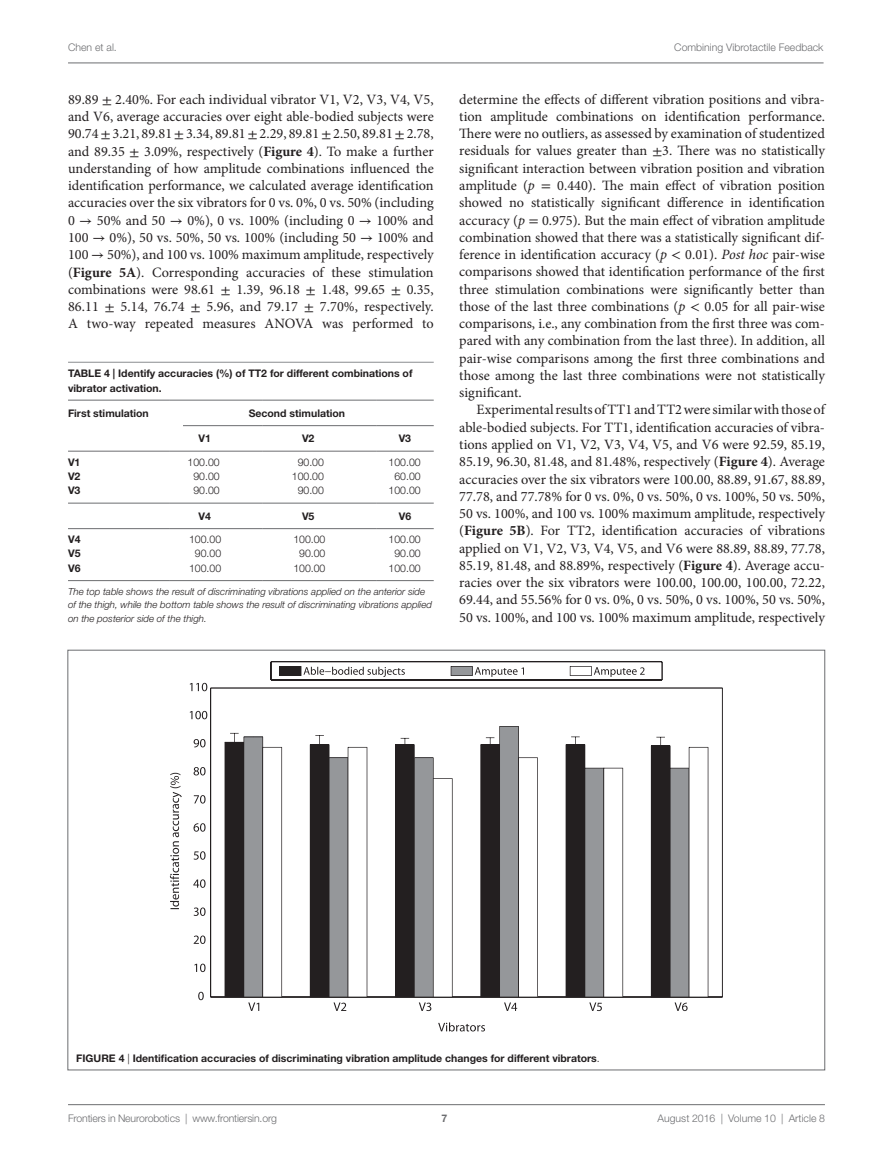
<style>
.page{position:relative;width:893px;height:1170px;background:#fff}
.page>*{position:absolute;margin:0;border:0;box-sizing:border-box;transform-origin:0 0}
.t1{font:14.25px/17.2px "Minion Pro";color:#231f20;text-align:justify}
.t2{font:700 10.5px/14.2px "Helvetica Neue LT Std";color:#231f20}
.t3{font:300 10.5px "Helvetica Neue LT Std";color:#6c6d70}
.t4{font:300 10.5px "Helvetica Neue LT Std";color:#231f20}
.t5{font:700 10.5px "Helvetica Neue LT Std";color:#6c6d70}
.t6{font:italic 300 9.75px/13.5px "Helvetica Neue LT Std";color:#231f20}
.s1{font-family:"STIX General"}
.s2{font-weight:700}
.s3{font-style:italic}
.s4{font-weight:300}
</style>
<div class="page">
<hr style="left:68px;top:362px;width:366px;height:1px;background:#8a8c8f">
<hr style="left:263px;top:425px;width:113px;height:1px;background:#6c6d70">
<hr style="left:376px;top:425px;width:58px;height:1px;background:#6c6d70">
<hr style="left:169px;top:425px;width:94px;height:1px;background:#6c6d70">
<hr style="left:169px;top:451px;width:94px;height:1px;background:#6c6d70">
<hr style="left:263px;top:451px;width:113px;height:1px;background:#6c6d70">
<hr style="left:376px;top:451px;width:58px;height:1px;background:#6c6d70">
<hr style="left:68px;top:580px;width:101px;height:1px;background:#6c6d70">
<hr style="left:169px;top:580px;width:94px;height:1px;background:#6c6d70">
<hr style="left:263px;top:580px;width:113px;height:1px;background:#6c6d70">
<hr style="left:376px;top:580px;width:58px;height:1px;background:#6c6d70">
<hr style="left:68px;top:400px;width:101px;height:1px;background:#6c6d70">
<hr style="left:169px;top:400px;width:94px;height:1px;background:#6c6d70">
<hr style="left:263px;top:400px;width:113px;height:1px;background:#6c6d70">
<hr style="left:376px;top:400px;width:58px;height:1px;background:#6c6d70">
<hr style="left:169px;top:528px;width:94px;height:1px;background:#6c6d70">
<hr style="left:263px;top:528px;width:113px;height:1px;background:#6c6d70">
<hr style="left:376px;top:528px;width:58px;height:1px;background:#6c6d70">
<hr style="left:169px;top:503px;width:94px;height:1px;background:#6c6d70">
<hr style="left:263px;top:503px;width:113px;height:1px;background:#6c6d70">
<hr style="left:376px;top:503px;width:58px;height:1px;background:#6c6d70">
<hr style="left:68px;top:503px;width:101px;height:1px;background:#6c6d70">
<hr style="left:68px;top:528px;width:101px;height:1px;background:#6c6d70">
<hr style="left:68px;top:451px;width:101px;height:1px;background:#6c6d70">
<div style="left:166px;top:421px;width:16px;height:10px;background:#fff"></div>
<svg style="left:198px;top:991px;width:6px;height:9px"></svg>
<svg style="left:194px;top:963px;width:12px;height:9px"></svg>
<svg style="left:194px;top:935px;width:12px;height:8px"></svg>
<svg style="left:194px;top:907px;width:12px;height:8px"></svg>
<svg style="left:193px;top:879px;width:13px;height:8px"></svg>
<svg style="left:194px;top:851px;width:12px;height:8px"></svg>
<svg style="left:194px;top:823px;width:12px;height:8px"></svg>
<svg style="left:194px;top:795px;width:12px;height:8px"></svg>
<svg style="left:194px;top:767px;width:12px;height:8px"></svg>
<svg style="left:194px;top:739px;width:12px;height:8px"></svg>
<svg style="left:190px;top:710px;width:17px;height:9px"></svg>
<svg style="left:190px;top:682px;width:17px;height:9px"></svg>
<svg style="left:438px;top:1022px;width:47px;height:9px"></svg>
<svg style="left:170px;top:772px;width:12px;height:137px"></svg>
<hr style="left:210px;top:688px;width:1px;height:308px;background:#231f20">
<hr style="left:722px;top:688px;width:1px;height:308px;background:#231f20">
<hr style="left:211px;top:687px;width:511px;height:1px;background:#231f20">
<svg style="left:211px;top:745px;width:511px;height:252px"></svg>
<svg style="left:670px;top:997px;width:19px;height:13px"></svg>
<svg style="left:310px;top:997px;width:57px;height:13px"></svg>
<svg style="left:395px;top:997px;width:58px;height:13px"></svg>
<svg style="left:480px;top:726px;width:58px;height:284px"></svg>
<svg style="left:566px;top:997px;width:57px;height:13px"></svg>
<svg style="left:230px;top:732px;width:478px;height:265px"></svg>
<svg style="left:225px;top:736px;width:57px;height:274px"></svg>
<svg style="left:271px;top:662px;width:1px;height:17px"></svg>
<svg style="left:662px;top:661px;width:1px;height:19px"></svg>
<hr style="left:271px;top:679px;width:391px;height:1px;background:#231f20">
<hr style="left:271px;top:661px;width:391px;height:1px;background:#231f20">
<svg style="left:279px;top:666px;width:126px;height:11px"></svg>
<svg style="left:451px;top:666px;width:73px;height:11px"></svg>
<svg style="left:570px;top:666px;width:75px;height:11px"></svg>
<hr style="left:68px;top:1104px;width:757px;height:1px;background:#6c6d70">
<hr style="left:68px;top:63px;width:755px;height:1px;background:#6c6d70">
<p class="t3" style="left:68px;top:41px;width:50px">Chen et al.</p>
<p class="t3" style="left:674px;top:41px;width:151px">Combining Vibrotactile Feedback</p>
<p class="t1" style="left:68px;top:91px;width:367px">89.89 <span class="s1">±</span> 2.40%. For each individual vibrator V1, V2, V3, V4, V5, and V6, average accuracies over eight able-bodied subjects were 90.74 <span class="s1">±</span> 3.21, 89.81 <span class="s1">±</span> 3.34, 89.81 <span class="s1">±</span> 2.29, 89.81 <span class="s1">±</span> 2.50, 89.81 <span class="s1">±</span> 2.78, and 89.35 <span class="s1">±</span> 3.09%, respectively (<span class="s2">Figure 4</span>). To make a further understanding of how amplitude combinations influenced the identification performance, we calculated average identification accuracies over the six vibrators for 0 vs. 0%, 0 vs. 50% (including 0 <span class="s1">→</span> 50% and 50 <span class="s1">→</span> 0%), 0 vs. 100% (including 0 <span class="s1">→</span> 100% and 100 <span class="s1">→</span> 0%), 50 vs. 50%, 50 vs. 100% (including 50 <span class="s1">→</span> 100% and 100 <span class="s1">→</span> 50%), and 100 vs. 100% maximum amplitude, respectively (<span class="s2">Figure 5A</span>). Corresponding accuracies of these stimulation combinations were 98.61 <span class="s1">±</span> 1.39, 96.18 <span class="s1">±</span> 1.48, 99.65 <span class="s1">±</span> 0.35, 86.11 <span class="s1">±</span> 5.14, 76.74 <span class="s1">±</span> 5.96, and 79.17 <span class="s1">±</span> 7.70%, respectively.<br>A two-way repeated measures ANOVA was performed to</p>
<p class="t1" style="left:459px;top:90px;width:367px">determine the effects of different vibration positions and vibra&shy;tion amplitude combinations on identification performance.<br>There were no outliers, as assessed by examination of studentized residuals for values greater than <span class="s1">±</span>3. There was no statistically significant interaction between vibration position and vibration amplitude (<span class="s3">p</span> <span class="s1">=</span> 0.440). The main effect of vibration position showed no statistically significant difference in identification accuracy (<span class="s3">p</span> <span class="s1">=</span> 0.975). But the main effect of vibration amplitude combination showed that there was a statistically significant dif&shy;ference in identification accuracy (<span class="s3">p</span> <span class="s1">&lt;</span> 0.01). <span class="s3">Post hoc</span> pair-wise comparisons showed that identification performance of the first three stimulation combinations were significantly better than those of the last three combinations (<span class="s3">p</span> <span class="s1">&lt;</span> 0.05 for all pair-wise comparisons, i.e., any combination from the first three was com&shy;pared with any combination from the last three). In addition, all pair-wise comparisons among the first three combinations and those among the last three combinations were not statistically significant.</p>
<p class="t1" style="left:459px;top:401px;width:367px;text-indent:17px">Experimental results of TT1 and TT2 were similar with those of able-bodied subjects. For TT1, identification accuracies of vibra&shy;tions applied on V1, V2, V3, V4, V5, and V6 were 92.59, 85.19, 85.19, 96.30, 81.48, and 81.48%, respectively (<span class="s2">Figure 4</span>). Average accuracies over the six vibrators were 100.00, 88.89, 91.67, 88.89, 77.78, and 77.78% for 0 vs. 0%, 0 vs. 50%, 0 vs. 100%, 50 vs. 50%, 50 vs. 100%, and 100 vs. 100% maximum amplitude, respectively (<span class="s2">Figure 5B</span>). For TT2, identification accuracies of vibrations applied on V1, V2, V3, V4, V5, and V6 were 88.89, 88.89, 77.78, 85.19, 81.48, and 88.89%, respectively (<span class="s2">Figure 4</span>). Average accu&shy;racies over the six vibrators were 100.00, 100.00, 100.00, 72.22, 69.44, and 55.56% for 0 vs. 0%, 0 vs. 50%, 0 vs. 100%, 50 vs. 50%, 50 vs. 100%, and 100 vs. 100% maximum amplitude, respectively</p>
<p class="t2" style="left:68px;top:366px;width:346px">TABLE 4 | Identify accuracies (%) of TT2 for different combinations of vibrator activation.</p>
<p class="t2" style="left:68px;top:405px;width:82px">First stimulation</p>
<p class="t2" style="left:249px;top:405px;width:98px">Second stimulation</p>
<p class="t2" style="left:198px;top:431px;width:14px">V1</p>
<p class="t2" style="left:302px;top:431px;width:14px">V2</p>
<p class="t2" style="left:399px;top:431px;width:14px">V3</p>
<p class="t2" style="left:68px;top:454px;width:14px">V1</p>
<p class="t4" style="left:188px;top:455px;width:34px">100.00</p>
<p class="t4" style="left:298px;top:455px;width:28px">90.00</p>
<p class="t4" style="left:389px;top:455px;width:34px">100.00</p>
<p class="t2" style="left:68px;top:468px;width:14px">V2</p>
<p class="t4" style="left:193px;top:469px;width:28px">90.00</p>
<p class="t4" style="left:292px;top:469px;width:34px">100.00</p>
<p class="t4" style="left:394px;top:469px;width:28px">60.00</p>
<p class="t2" style="left:68px;top:483px;width:14px">V3</p>
<p class="t4" style="left:193px;top:484px;width:28px">90.00</p>
<p class="t4" style="left:298px;top:484px;width:28px">90.00</p>
<p class="t4" style="left:389px;top:484px;width:34px">100.00</p>
<p class="t2" style="left:198px;top:508px;width:14px">V4</p>
<p class="t2" style="left:302px;top:508px;width:14px">V5</p>
<p class="t2" style="left:399px;top:508px;width:14px">V6</p>
<p class="t2" style="left:68px;top:532px;width:14px">V4</p>
<p class="t4" style="left:189px;top:533px;width:34px">100.00</p>
<p class="t4" style="left:293px;top:533px;width:34px">100.00</p>
<p class="t4" style="left:389px;top:533px;width:34px">100.00</p>
<p class="t2" style="left:68px;top:546px;width:14px">V5</p>
<p class="t4" style="left:195px;top:547px;width:28px">90.00</p>
<p class="t4" style="left:299px;top:547px;width:28px">90.00</p>
<p class="t4" style="left:394px;top:547px;width:28px">90.00</p>
<p class="t2" style="left:68px;top:560px;width:14px">V6</p>
<p class="t4" style="left:189px;top:561px;width:34px">100.00</p>
<p class="t4" style="left:293px;top:561px;width:34px">100.00</p>
<p class="t4" style="left:389px;top:561px;width:34px">100.00</p>
<p class="t6" style="left:68px;top:584px;width:366px">The top table shows the result of discriminating vibrations applied on the anterior side of the thigh, while the bottom table shows the result of discriminating vibrations applied on the posterior side of the thigh.</p>
<p class="t2" style="left:76px;top:1050px;width:525px">FIG URE 4 <span class="s4">|</span> Identification accuracies of discriminating vibration amplitude changes for different vibrators<span class="s4">.</span></p>
<p class="t3" style="left:68px;top:1111px;width:211px">Frontiers in Neurorobotics | www.frontiersin.org</p>
<p class="t3" style="left:658px;top:1111px;width:169px">August 2016 | Volume 10 | Article 8</p>
<p class="t5" style="left:441px;top:1111px;width:7px">7</p>
</div>
